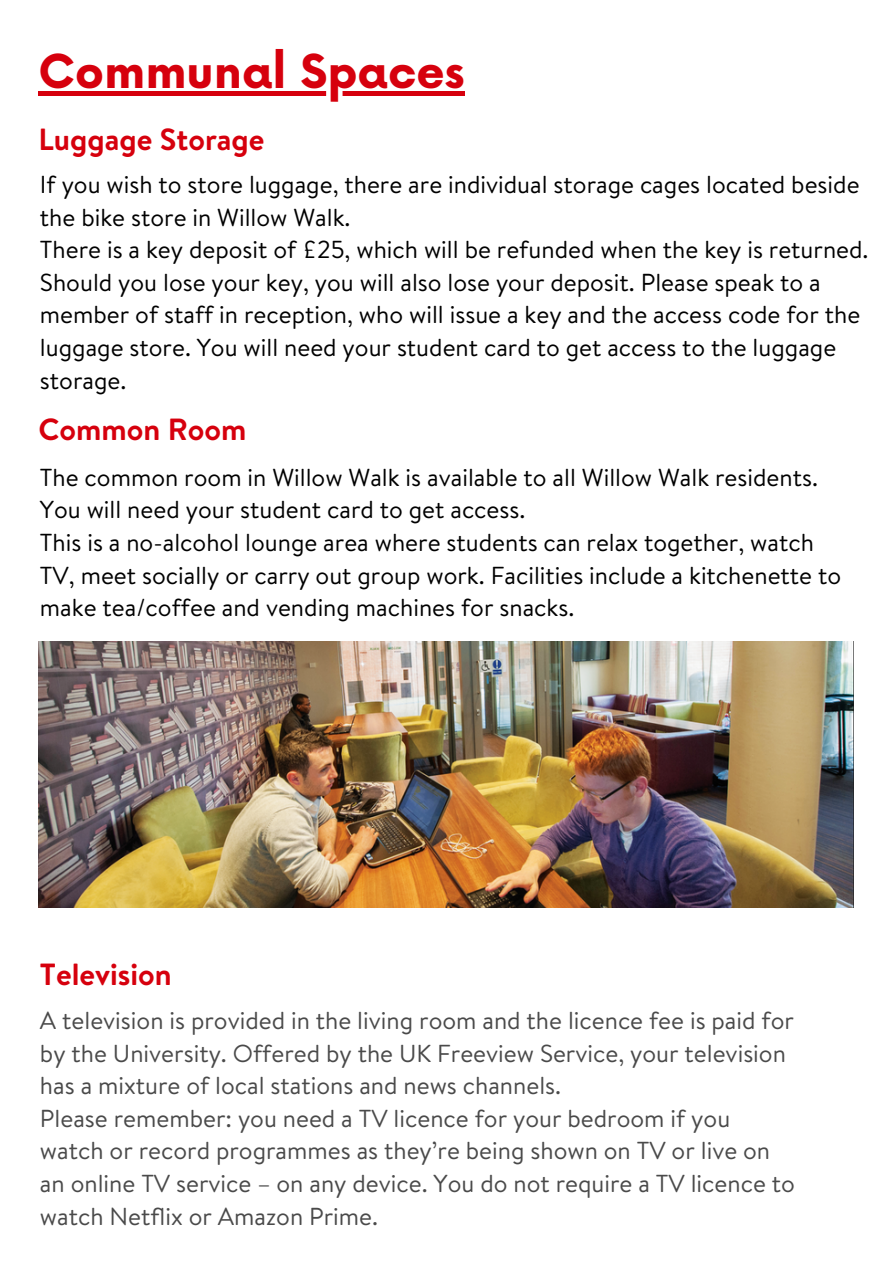
<style>
.page{position:relative;width:893px;height:1264px;background:#fff}
.page>*{position:absolute;margin:0;border:0;box-sizing:border-box;transform-origin:0 0}
.t1{font:700 45.6px "Now";color:#d6000d}
.t2{font:700 30.6px "Brandon Text";color:#d6000d}
.t3{font:24.6px/32.5px "Brandon Text";color:#000}
.t4{font:24.6px/32.5px "Brandon Text";color:#4a4a4a}
</style>
<div class="page">
<div style="left:39px;top:91px;width:425px;height:5px;background:#d6000d"></div>
<img style="left:39px;top:641px;width:814px;height:266px">
<p class="t1" style="left:39px;top:47px;width:427px">Communal Spaces</p>
<p class="t2" style="left:39px;top:117px;width:227px">Luggage Storage</p>
<p class="t3" style="left:40px;top:167px;width:821px">If you wish to store luggage, there are individual storage cages located beside</p>
<p class="t3" style="left:40px;top:200px;width:312px">the bike store in Willow Walk.</p>
<p class="t3" style="left:40px;top:233px;width:830px">There is a key deposit of £25, which will be refunded when the key is returned.<br>Should you lose your key, you will also lose your deposit. Please speak to a member of staff in reception, who will issue a key and the access code for the luggage store. You will need your student card to get access to the luggage storage.</p>
<p class="t2" style="left:39px;top:407px;width:209px">Common Room</p>
<p class="t3" style="left:40px;top:460px;width:779px">The common room in Willow Walk is available to all Willow Walk residents.</p>
<p class="t3" style="left:40px;top:493px;width:487px">You will need your student card to get access.</p>
<p class="t3" style="left:40px;top:525px;width:775px">This is a no-alcohol lounge area where students can relax together, watch</p>
<p class="t3" style="left:40px;top:558px;width:802px">TV, meet socially or carry out group work. Facilities include a kitchenette to make tea/coffee and vending machines for snacks.</p>
<p class="t2" style="left:40px;top:952px;width:133px">Television</p>
<p class="t4" style="left:40px;top:1003px;width:755px">A television is provided in the living room and the licence fee is paid for by the University. Offered by the UK Freeview Service, your television has a mixture of local stations and news channels.</p>
<p class="t4" style="left:40px;top:1101px;width:756px">Please remember: you need a TV licence for your bedroom if you watch or record programmes as they’re being shown on TV or live on an online TV service – on any device. You do not require a TV licence to watch Netflix or Amazon Prime.</p>
</div>
